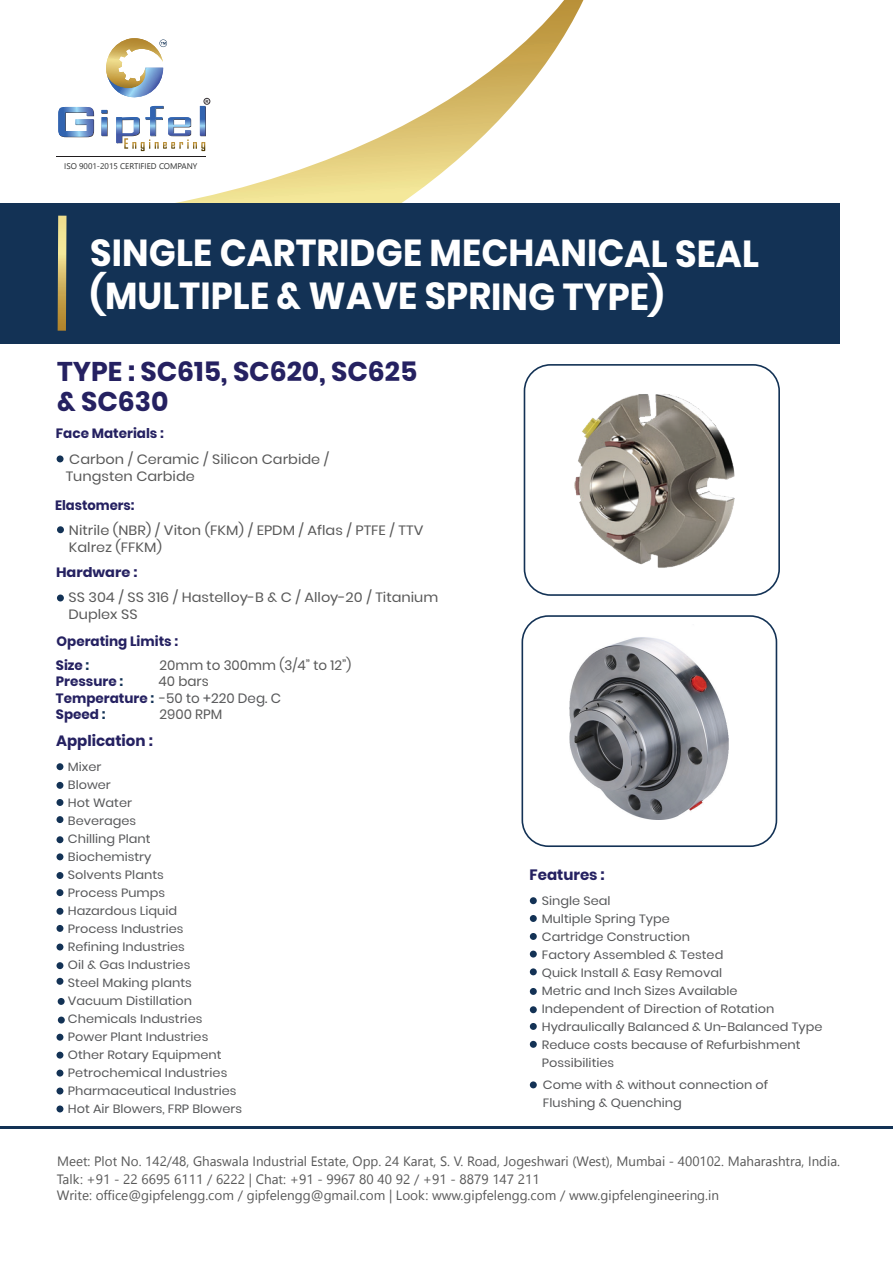
<style>
.page{position:relative;width:893px;height:1263px;background:#fff}
.page>*{position:absolute;margin:0;border:0;box-sizing:border-box;transform-origin:0 0}
.t1{font:700 37.5px/43.2px "Poppins";color:#fff;scale:.95 1}
.t2{font:700 27px/30px "Poppins";color:#252161}
.t3{font:700 15px "Poppins";color:#252161}
.t4{font:13.5px/17.9px "Nirmala UI";color:#595959}
.t5{font:13.5px/16.5px "Poppins";color:#595959;scale:1.07 1}
.t6{font:700 13.5px/16.5px "Poppins";color:#252161}
.t7{font:13.5px "Poppins";color:#595959}
.t8{font:700 13.5px "Poppins";color:#252161;scale:1.07 1}
.t9{font:12px/18px "Poppins";color:#57585a;scale:1.07 1}
.t10{font:8.25px "Nirmala UI";color:#313232}
.t11{font:700 4.35px "Arial";color:#373236}
.s1{color:#133255}
.s2{font-weight:400;color:#595959}
.s3{font-weight:400;color:#57585a}
</style>
<div class="page">
<svg style="left:56px;top:0;width:528px;height:203px"></svg>
<div style="left:0;top:203px;width:840px;height:140px;background:#133255"></div>
<div style="left:57px;top:455px;width:7px;height:7px;background:#133255;border-radius:50%"></div>
<div style="left:57px;top:526px;width:7px;height:7px;background:#133255;border-radius:50%"></div>
<svg style="left:58px;top:216px;width:9px;height:115px"></svg>
<hr style="left:0;top:1126px;width:893px;height:3px;background:#133255">
<div style="left:57px;top:594px;width:7px;height:7px;background:#133255;border-radius:50%"></div>
<div style="left:530px;top:897px;width:7px;height:7px;background:#133255;border-radius:50%"></div>
<div style="left:530px;top:915px;width:7px;height:7px;background:#133255;border-radius:50%"></div>
<div style="left:530px;top:933px;width:7px;height:7px;background:#133255;border-radius:50%"></div>
<div style="left:530px;top:950px;width:7px;height:7px;background:#133255;border-radius:50%"></div>
<div style="left:530px;top:968px;width:7px;height:7px;background:#133255;border-radius:50%"></div>
<div style="left:530px;top:988px;width:7px;height:7px;background:#133255;border-radius:50%"></div>
<div style="left:530px;top:1006px;width:7px;height:7px;background:#133255;border-radius:50%"></div>
<div style="left:530px;top:1023px;width:7px;height:7px;background:#133255;border-radius:50%"></div>
<div style="left:530px;top:1041px;width:7px;height:7px;background:#133255;border-radius:50%"></div>
<div style="left:530px;top:1081px;width:7px;height:7px;background:#133255;border-radius:50%"></div>
<div style="left:56px;top:763px;width:7px;height:7px;background:#133255;border-radius:50%"></div>
<div style="left:56px;top:782px;width:7px;height:7px;background:#133255;border-radius:50%"></div>
<div style="left:56px;top:799px;width:7px;height:7px;background:#133255;border-radius:50%"></div>
<div style="left:56px;top:816px;width:7px;height:7px;background:#133255;border-radius:50%"></div>
<div style="left:56px;top:836px;width:7px;height:7px;background:#133255;border-radius:50%"></div>
<div style="left:56px;top:853px;width:7px;height:7px;background:#133255;border-radius:50%"></div>
<div style="left:56px;top:872px;width:7px;height:7px;background:#133255;border-radius:50%"></div>
<div style="left:56px;top:889px;width:7px;height:7px;background:#133255;border-radius:50%"></div>
<div style="left:56px;top:908px;width:7px;height:7px;background:#133255;border-radius:50%"></div>
<div style="left:56px;top:925px;width:7px;height:7px;background:#133255;border-radius:50%"></div>
<div style="left:56px;top:943px;width:7px;height:7px;background:#133255;border-radius:50%"></div>
<div style="left:56px;top:962px;width:7px;height:7px;background:#133255;border-radius:50%"></div>
<div style="left:56px;top:978px;width:7px;height:7px;background:#133255;border-radius:50%"></div>
<div style="left:58px;top:998px;width:7px;height:7px;background:#133255;border-radius:50%"></div>
<div style="left:58px;top:1016px;width:7px;height:7px;background:#133255;border-radius:50%"></div>
<div style="left:56px;top:1034px;width:7px;height:7px;background:#133255;border-radius:50%"></div>
<div style="left:56px;top:1052px;width:7px;height:6px;background:#133255;border-radius:50%"></div>
<div style="left:56px;top:1069px;width:7px;height:7px;background:#133255;border-radius:50%"></div>
<div style="left:56px;top:1087px;width:7px;height:7px;background:#133255;border-radius:50%"></div>
<div style="left:56px;top:1105px;width:7px;height:7px;background:#133255;border-radius:50%"></div>
<div style="left:204px;top:98px;width:6px;height:7px;border:1px solid #373236;border-radius:50%"></div>
<svg style="left:58px;top:107px;width:36px;height:30px"></svg>
<svg style="left:101px;top:106px;width:105px;height:45px"></svg>
<hr style="left:57px;top:156px;width:149px;height:1px;background:#201d1e">
<svg style="left:103px;top:38px;width:64px;height:61px"></svg>
<img style="left:502px;top:343px;width:320px;height:293px">
<div style="left:521px;top:615px;width:256px;height:232px;border:2px solid #133255;border-radius:26px"></div>
<img style="left:570px;top:625px;width:158px;height:194px">
<p class="t11" style="left:205px;top:98px;width:5px">R</p>
<p class="t10" style="left:64px;top:159px;width:135px">ISO 9001-2015 CERTIFIED COMPANY</p>
<h1 class="t1" style="left:90px;top:232px;width:705px">SINGLE CARTRIDGE MECHANICAL SEAL (MULTIPLE &amp; WAVE SPRING TYPE)</h1>
<h2 class="t2" style="left:57px;top:357px;width:362px">TYPE : SC615, SC620, SC625 &amp; SC630</h2>
<p class="t6" style="left:56px;top:425px;width:110px">Face Materials :</p>
<p class="t5" style="left:66px;top:451px;width:248px">Carbon / Ceramic / Silicon Carbide /<br>Tungsten Carbide</p>
<p class="t6" style="left:55px;top:497px;width:81px">Elastomers:</p>
<p class="t5" style="left:69px;top:522px;width:333px">Nitrile (NBR) / Viton (FKM) / EPDM / Aflas / PTFE / TTV<br>Kalrez (FFKM)</p>
<p class="t8" style="left:56px;top:564px;width:77px">Hardware :</p>
<p class="t5" style="left:68px;top:589px;width:347px">SS 304 / SS 316 / Hastelloy-B &amp; C / Alloy-20 / Titanium<br>Duplex SS</p>
<p class="t6" style="left:56px;top:629px;width:124px;line-height:24px">Operating Limits :<br>Size <span class="s1">:</span></p>
<p class="t7" style="left:160px;top:657px;width:193px">20mm to 300mm (3/4” to 12”)</p>
<p class="t6" style="left:56px;top:673px;width:227px;text-indent:102px"><span class="s2">40 bars<br></span>Temperature <span class="s1">:</span> <span class="s3">-50 to +220 Deg. C<br></span>Speed <span class="s1">:</span></p>
<p class="t6" style="left:56px;top:673px;width:69px">Pressure <span class="s1">:</span></p>
<p class="t7" style="left:160px;top:706px;width:64px">2900 RPM</p>
<p class="t3" style="left:56px;top:732px;width:98px">Application :</p>
<p class="t9" style="left:68px;top:758px;width:164px">Mixer<br>Blower<br>Hot Water<br>Beverages<br>Chilling Plant<br>Biochemistry<br>Solvents Plants<br>Process Pumps<br>Hazardous Liquid<br>Process Industries<br>Refining Industries<br>Oil &amp; Gas Industries<br>Steel Making plants<br>Vacuum Distillation<br>Chemicals Industries<br>Power Plant Industries<br>Other Rotary Equipment<br>Petrochemical Industries<br>Pharmaceutical Industries<br>Hot Air Blowers, FRP Blowers</p>
<p class="t3" style="left:529px;top:866px;width:77px">Features :</p>
<p class="t9" style="left:542px;top:892px;width:264px">Single Seal<br>Multiple Spring Type<br>Cartridge Construction<br>Factory Assembled &amp; Tested<br>Quick Install &amp; Easy Removal<br>Metric and Inch Sizes Available<br>Independent of Direction of Rotation<br>Hydraulically Balanced &amp; Un-Balanced Type<br>Reduce costs because of Refurbishment<br>Possibilities</p>
<p class="t9" style="left:543px;top:1076px;width:212px">Come with &amp; without connection of<br>Flushing &amp; Quenching</p>
<p class="t4" style="left:57px;top:1151px;width:785px">Meet: Plot No. 142/48, Ghaswala Industrial Estate, Opp. 24 Karat, S. V. Road, Jogeshwari (West), Mumbai - 400102. Maharashtra, India.<br>Talk: +91 - 22 6695 6111 / 6222 | Chat: +91 - 9967 80 40 92 / +91 - 8879 147 211</p>
<p class="t4" style="left:57px;top:1185px;width:664px">Write: office@gipfelengg.com / gipfelengg@gmail.com | Look: www.gipfelengg.com / www.gipfelengineering.in</p>
</div>
